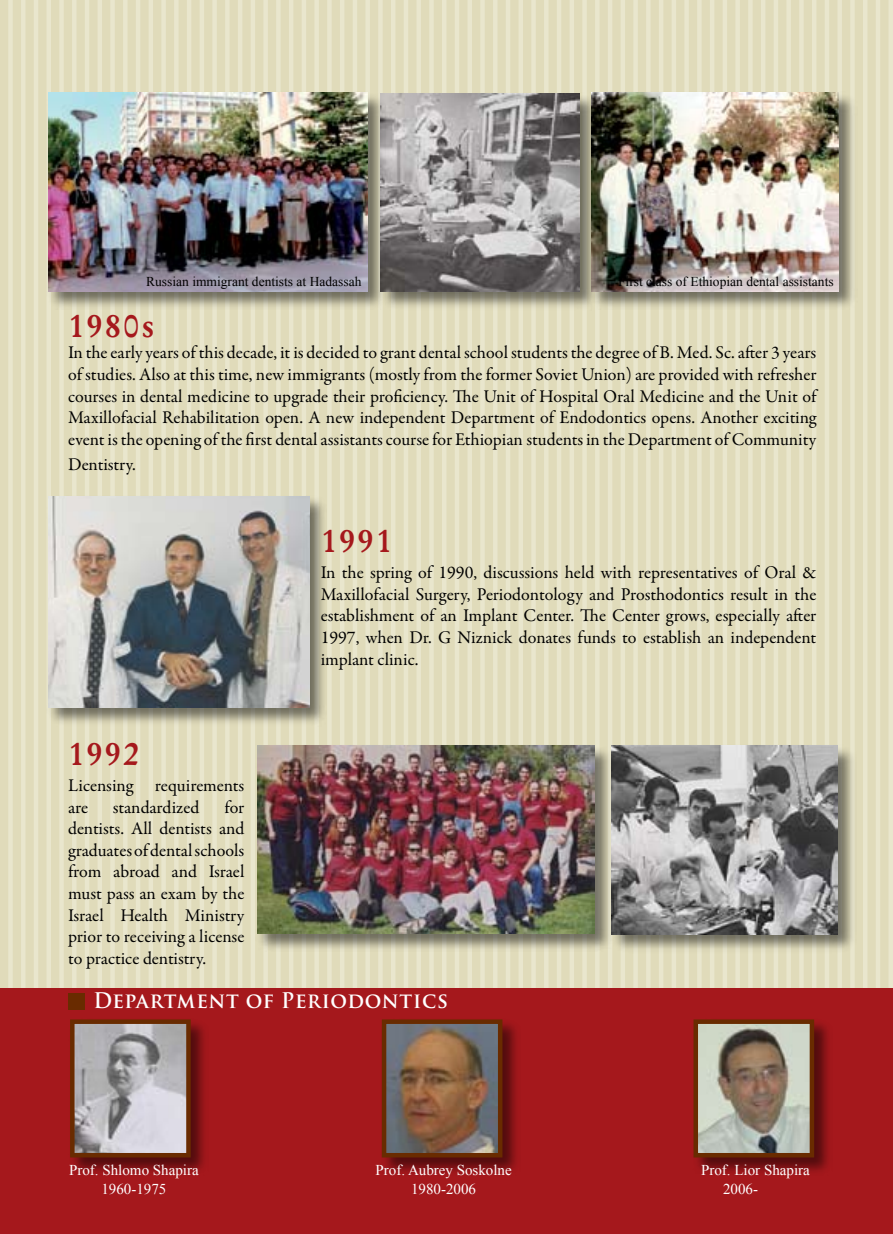
<style>
.page{position:relative;width:893px;height:1234px;background:#fff}
.page>*{position:absolute;margin:0;border:0;box-sizing:border-box;transform-origin:0 0}
.t1{font:700 33px "Garamond";letter-spacing:.06em;color:#a5181c}
.t2{font:700 21px "Trajan Pro";letter-spacing:.03em;color:#fff;scale:.96 1}
.t3{font:18px/21.6px "Garamond Premr Pro";letter-spacing:-.005em;color:#000;text-align:justify}
.t4{font:15px/19.2px "Times New Roman";color:#fff;text-align:center}
.t5{font:13.5px "Times New Roman";color:#000}
</style>
<div class="page">
<div style="left:0;top:0;width:893px;height:1233px;background:#e0dbba"></div>
<div style="left:888px;top:0;width:5px;height:1233px;background:#e9e6cd"></div>
<hr style="left:876px;top:0;width:4px;height:1233px;background:#e9e6cd">
<hr style="left:863px;top:0;width:4px;height:1233px;background:#e9e6cd">
<div style="left:850px;top:0;width:5px;height:1233px;background:#e9e6cd"></div>
<div style="left:837px;top:0;width:5px;height:1233px;background:#e9e6cd"></div>
<hr style="left:825px;top:0;width:4px;height:1233px;background:#e9e6cd">
<hr style="left:812px;top:0;width:4px;height:1233px;background:#e9e6cd">
<div style="left:799px;top:0;width:5px;height:1233px;background:#e9e6cd"></div>
<div style="left:786px;top:0;width:5px;height:1233px;background:#e9e6cd"></div>
<hr style="left:774px;top:0;width:4px;height:1233px;background:#e9e6cd">
<hr style="left:761px;top:0;width:4px;height:1233px;background:#e9e6cd">
<div style="left:748px;top:0;width:5px;height:1233px;background:#e9e6cd"></div>
<div style="left:735px;top:0;width:5px;height:1233px;background:#e9e6cd"></div>
<hr style="left:723px;top:0;width:4px;height:1233px;background:#e9e6cd">
<hr style="left:710px;top:0;width:4px;height:1233px;background:#e9e6cd">
<div style="left:697px;top:0;width:5px;height:1233px;background:#e9e6cd"></div>
<div style="left:684px;top:0;width:5px;height:1233px;background:#e9e6cd"></div>
<hr style="left:672px;top:0;width:4px;height:1233px;background:#e9e6cd">
<hr style="left:659px;top:0;width:4px;height:1233px;background:#e9e6cd">
<div style="left:646px;top:0;width:5px;height:1233px;background:#e9e6cd"></div>
<div style="left:633px;top:0;width:5px;height:1233px;background:#e9e6cd"></div>
<hr style="left:621px;top:0;width:4px;height:1233px;background:#e9e6cd">
<hr style="left:608px;top:0;width:4px;height:1233px;background:#e9e6cd">
<div style="left:595px;top:0;width:5px;height:1233px;background:#e9e6cd"></div>
<div style="left:582px;top:0;width:5px;height:1233px;background:#e9e6cd"></div>
<hr style="left:570px;top:0;width:4px;height:1233px;background:#e9e6cd">
<hr style="left:557px;top:0;width:4px;height:1233px;background:#e9e6cd">
<div style="left:544px;top:0;width:5px;height:1233px;background:#e9e6cd"></div>
<div style="left:531px;top:0;width:5px;height:1233px;background:#e9e6cd"></div>
<div style="left:518px;top:0;width:5px;height:1233px;background:#e9e6cd"></div>
<hr style="left:506px;top:0;width:4px;height:1233px;background:#e9e6cd">
<hr style="left:493px;top:0;width:4px;height:1233px;background:#e9e6cd">
<div style="left:480px;top:0;width:5px;height:1233px;background:#e9e6cd"></div>
<div style="left:467px;top:0;width:5px;height:1233px;background:#e9e6cd"></div>
<hr style="left:455px;top:0;width:4px;height:1233px;background:#e9e6cd">
<hr style="left:442px;top:0;width:4px;height:1233px;background:#e9e6cd">
<div style="left:429px;top:0;width:5px;height:1233px;background:#e9e6cd"></div>
<div style="left:416px;top:0;width:5px;height:1233px;background:#e9e6cd"></div>
<hr style="left:404px;top:0;width:4px;height:1233px;background:#e9e6cd">
<hr style="left:391px;top:0;width:4px;height:1233px;background:#e9e6cd">
<div style="left:378px;top:0;width:5px;height:1233px;background:#e9e6cd"></div>
<div style="left:365px;top:0;width:5px;height:1233px;background:#e9e6cd"></div>
<hr style="left:353px;top:0;width:4px;height:1233px;background:#e9e6cd">
<hr style="left:340px;top:0;width:4px;height:1233px;background:#e9e6cd">
<div style="left:327px;top:0;width:5px;height:1233px;background:#e9e6cd"></div>
<div style="left:314px;top:0;width:5px;height:1233px;background:#e9e6cd"></div>
<hr style="left:302px;top:0;width:4px;height:1233px;background:#e9e6cd">
<hr style="left:289px;top:0;width:4px;height:1233px;background:#e9e6cd">
<div style="left:276px;top:0;width:5px;height:1233px;background:#e9e6cd"></div>
<div style="left:263px;top:0;width:5px;height:1233px;background:#e9e6cd"></div>
<hr style="left:251px;top:0;width:4px;height:1233px;background:#e9e6cd">
<hr style="left:238px;top:0;width:4px;height:1233px;background:#e9e6cd">
<div style="left:225px;top:0;width:5px;height:1233px;background:#e9e6cd"></div>
<div style="left:212px;top:0;width:5px;height:1233px;background:#e9e6cd"></div>
<hr style="left:200px;top:0;width:4px;height:1233px;background:#e9e6cd">
<hr style="left:187px;top:0;width:4px;height:1233px;background:#e9e6cd">
<div style="left:174px;top:0;width:5px;height:1233px;background:#e9e6cd"></div>
<div style="left:161px;top:0;width:5px;height:1233px;background:#e9e6cd"></div>
<hr style="left:149px;top:0;width:4px;height:1233px;background:#e9e6cd">
<hr style="left:136px;top:0;width:4px;height:1233px;background:#e9e6cd">
<div style="left:123px;top:0;width:5px;height:1233px;background:#e9e6cd"></div>
<div style="left:110px;top:0;width:5px;height:1233px;background:#e9e6cd"></div>
<hr style="left:98px;top:0;width:4px;height:1233px;background:#e9e6cd">
<hr style="left:85px;top:0;width:4px;height:1233px;background:#e9e6cd">
<div style="left:72px;top:0;width:5px;height:1233px;background:#e9e6cd"></div>
<div style="left:59px;top:0;width:5px;height:1233px;background:#e9e6cd"></div>
<hr style="left:47px;top:0;width:4px;height:1233px;background:#e9e6cd">
<hr style="left:34px;top:0;width:4px;height:1233px;background:#e9e6cd">
<div style="left:21px;top:0;width:5px;height:1233px;background:#e9e6cd"></div>
<div style="left:8px;top:0;width:5px;height:1233px;background:#e9e6cd"></div>
<div style="left:47px;top:494px;width:280px;height:232px;background:#000;opacity:.5"></div>
<img style="left:48px;top:496px;width:261px;height:211px">
<div style="left:0;top:987px;width:893px;height:246px;background:#a5181c"></div>
<div style="left:379px;top:92px;width:221px;height:218px;background:#000;opacity:.5"></div>
<img style="left:386px;top:94px;width:194px;height:197px">
<div style="left:610px;top:743px;width:246px;height:210px;background:#000;opacity:.5"></div>
<img style="left:614px;top:745px;width:224px;height:188px">
<div style="left:256px;top:744px;width:358px;height:207px;background:#000;opacity:.5"></div>
<img style="left:257px;top:745px;width:337px;height:188px">
<div style="left:69px;top:1017px;width:140px;height:158px;background:#000;opacity:.5"></div>
<img style="left:75px;top:1024px;width:111px;height:128px">
<div style="left:70px;top:1019px;width:121px;height:138px;border:4px solid #692b00"></div>
<div style="left:380px;top:1017px;width:141px;height:158px;background:#000;opacity:.5"></div>
<img style="left:387px;top:1024px;width:110px;height:128px">
<div style="left:382px;top:1019px;width:120px;height:138px;border:4px solid #692b00"></div>
<div style="left:692px;top:1017px;width:140px;height:158px;background:#000;opacity:.5"></div>
<img style="left:698px;top:1024px;width:111px;height:128px">
<div style="left:693px;top:1019px;width:121px;height:138px;border:4px solid #692b00"></div>
<div style="left:68px;top:992px;width:16px;height:16px;background:#692b00"></div>
<div style="left:590px;top:91px;width:267px;height:218px;background:#000;opacity:.5"></div>
<img style="left:591px;top:93px;width:247px;height:198px">
<div style="left:47px;top:91px;width:339px;height:218px;background:#000;opacity:.5"></div>
<img style="left:48px;top:93px;width:319px;height:198px">
<p class="t5" style="left:146px;top:272px;width:217px">Russian immigrant dentists at Hadassah</p>
<p class="t5" style="left:618px;top:272px;width:217px">First class of Ethiopian dental assistants</p>
<h1 class="t1" style="left:68px;top:304px;width:87px">1980s</h1>
<p class="t3" style="left:68px;top:342px;width:750px">In the early years of this decade, it is decided to grant dental school students the degree of B. Med. Sc. after 3 years of studies. Also at this time, new immigrants (mostly from the former Soviet Union) are provided with refresher courses in dental medicine to upgrade their proficiency. The Unit of Hospital Oral Medicine and the Unit of Maxillofacial Rehabilitation open. A new independent Department of Endodontics opens. Another exciting event is the opening of the first dental assistants course for Ethiopian students in the Department of Community</p>
<p class="t3" style="left:68px;top:454px;width:69px">Dentistry.</p>
<h1 class="t1" style="left:321px;top:520px;width:73px">1991</h1>
<p class="t3" style="left:321px;top:562px;width:497px">In the spring of 1990, discussions held with representatives of Oral &amp; Maxillofacial Surgery, Periodontology and Prosthodontics result in the establishment of an Implant Center. The Center grows, especially after 1997, when Dr. G Niznick donates funds to establish an independent implant clinic.</p>
<h1 class="t1" style="left:68px;top:732px;width:73px">1992</h1>
<p class="t3" style="left:68px;top:774px;width:178px">Licensing requirements are</p>
<p class="t3" style="left:68px;top:796px;width:178px;text-indent:156px">for dentists. All dentists and graduates of dental schools from abroad and Israel must pass an exam by the Israel Health Ministry prior to receiving a license to practice dentistry.</p>
<p class="t2" style="left:94px;top:987px;width:371px">Department of Periodontics</p>
<p class="t3" style="left:113px;top:796px;width:88px">standardized</p>
<p class="t4" style="left:69px;top:1159px;width:131px">Prof. Shlomo Shapira<br>1960-1975</p>
<p class="t4" style="left:375px;top:1159px;width:138px">Prof. Aubrey Soskolne<br>1980-2006</p>
<p class="t4" style="left:723px;top:1159px;width:88px;text-align:left;text-indent:-22px">Prof. Lior Shapira<br>2006-</p>
</div>
